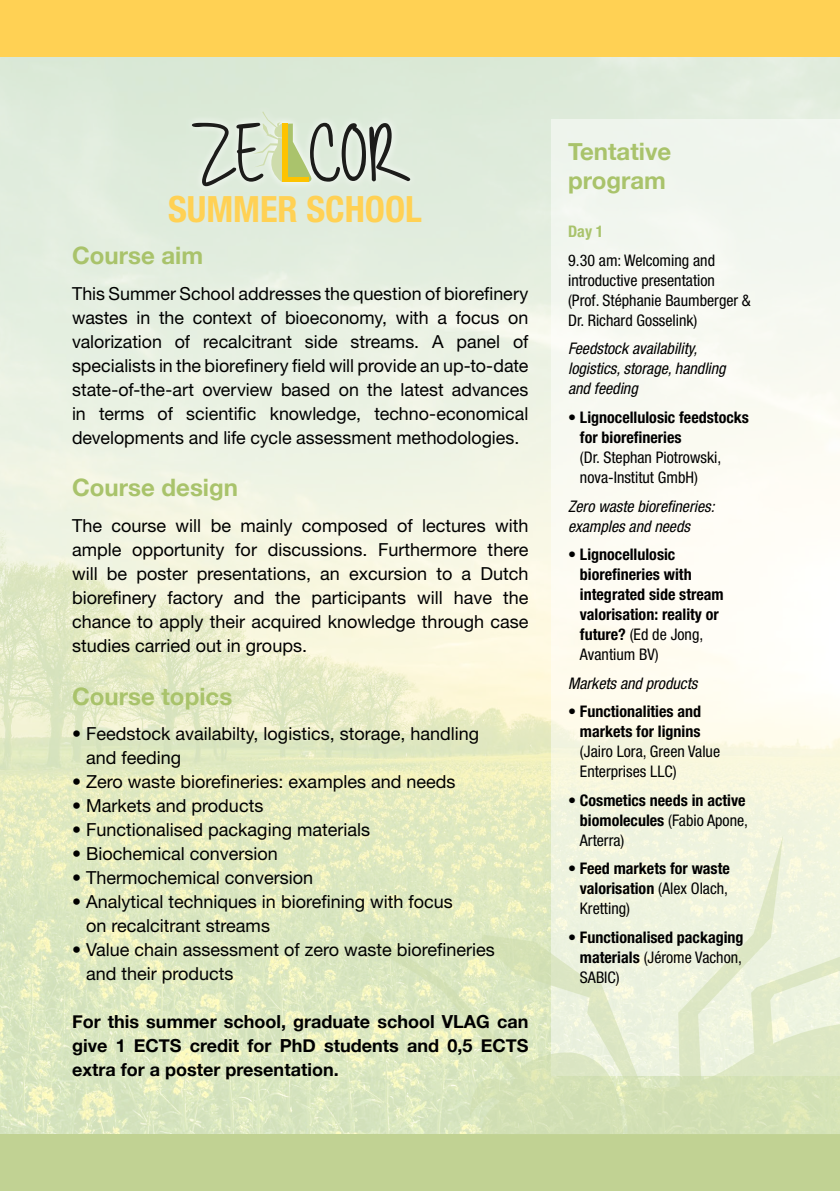
<style>
.page{position:relative;width:840px;height:1191px;background:#fff}
.page>*{position:absolute;margin:0;border:0;box-sizing:border-box;transform-origin:0 0}
.t1{font:700 condensed 36.2px "Helvetica Neue";color:#ffd154}
.t2{font:700 24px/28.8px "Helvetica Neue";color:#a9c36b}
.t3{font:18px/24px "Helvetica Neue";color:#000}
.t4{font:700 18px/24px "Helvetica Neue";color:#000;text-align:justify}
.t5{font:700 condensed 16px/20px "Helvetica Neue";color:#000}
.t6{font:condensed 16px/20px "Helvetica Neue";color:#000}
.t7{font:italic condensed 16px/20px "Helvetica Neue";color:#000}
.t8{font:700 condensed 16px "Helvetica Neue";color:#a9c36b}
.s1{font-weight:400}
</style>
<div class="page">
<img style="left:0;top:57px;width:839px;height:1077px">
<div style="left:0;top:1134px;width:839px;height:57px;background:#c1d293"></div>
<div style="left:0;top:0;width:839px;height:57px;background:#ffd154"></div>
<svg style="left:550px;top:120px;width:289px;height:715px;fill:#f9f9f1"></svg>
<svg style="left:363px;top:928px;width:118px;height:206px;background:#dee8c0"></svg>
<svg style="left:481px;top:835px;width:358px;height:299px;background:#e5ecce"></svg>
<div style="left:184px;top:104px;width:233px;height:90px;background:#deebda"></div>
<svg style="left:192px;top:112px;width:218px;height:74px"></svg>
<h1 class="t1" style="left:168px;top:188px;width:255px">SUMMER SCHOOL</h1>
<h2 class="t2" style="left:72px;top:242px;width:133px">Course aim</h2>
<p class="t3" style="left:72px;top:281px;width:457px;text-align:justify">This Summer School addresses the question of biorefinery wastes in the context of bioeconomy, with a focus on valorization of recalcitrant side streams. A panel of specialists in the biorefinery field will provide an up-to-date state-of-the-art overview based on the latest advances in terms of scientific knowledge, techno-economical developments and life cycle assessment methodologies.</p>
<h2 class="t2" style="left:72px;top:474px;width:167px">Course design</h2>
<p class="t3" style="left:72px;top:513px;width:457px;text-align:justify">The course will be mainly composed of lectures with ample opportunity for discussions. Furthermore there will be poster presentations, an excursion to a Dutch biorefinery factory and the participants will have the chance to apply their acquired knowledge through case studies carried out in groups.</p>
<h2 class="t2" style="left:72px;top:682px;width:161px">Course topics</h2>
<p class="t3" style="left:86px;top:721px;width:394px;text-indent:-14px">• Feedstock availabilty, logistics, storage, handling and feeding</p>
<p class="t3" style="left:72px;top:769px;width:385px">• Zero waste biorefineries: examples and needs</p>
<p class="t3" style="left:72px;top:793px;width:193px">• Markets and products</p>
<p class="t3" style="left:72px;top:817px;width:299px">• Functionalised packaging materials</p>
<p class="t3" style="left:72px;top:841px;width:207px">• Biochemical conversion</p>
<p class="t3" style="left:72px;top:865px;width:242px">• Thermochemical conversion</p>
<p class="t3" style="left:86px;top:889px;width:368px;text-indent:-14px">• Analytical techniques in biorefining with focus on recalcitrant streams</p>
<p class="t3" style="left:86px;top:937px;width:410px;text-indent:-14px">• Value chain assessment of zero waste biorefineries and their products</p>
<p class="t4" style="left:72px;top:1010px;width:457px">For this summer school, graduate school VLAG can give 1 ECTS credit for PhD students and 0,5 ECTS extra for a poster presentation.</p>
<h2 class="t2" style="left:567px;top:138px;width:105px">Tentative program</h2>
<p class="t8" style="left:567px;top:222px;width:37px">Day 1</p>
<p class="t6" style="left:567px;top:250px;width:184px">9.30 am: Welcoming and introductive presentation<br>(Prof. Stéphanie Baumberger &amp;<br>Dr. Richard Gosselink)</p>
<p class="t7" style="left:567px;top:339px;width:159px">Feedstock availability, logistics, storage, handling and feeding</p>
<p class="t5" style="left:579px;top:407px;width:170px;text-indent:-12px">• Lignocellulosic feedstocks for biorefineries</p>
<p class="t6" style="left:579px;top:447px;width:143px">(Dr. Stephan Piotrowski, nova-Institut GmbH)</p>
<p class="t7" style="left:567px;top:496px;width:148px">Zero waste biorefineries: examples and needs</p>
<p class="t5" style="left:579px;top:544px;width:145px;text-indent:-12px">• Lignocellulosic biorefineries with integrated side stream valorisation: reality or future? <span class="s1">(Ed de Jong,<br>Avantium BV)</span></p>
<p class="t7" style="left:567px;top:673px;width:131px">Markets and products</p>
<p class="t5" style="left:567px;top:701px;width:134px;text-align:right"><span class="s1">•</span> Functionalities and markets for lignins</p>
<p class="t6" style="left:579px;top:741px;width:142px">(Jairo Lora, Green Value<br>Enterprises LLC)</p>
<p class="t5" style="left:579px;top:789px;width:169px;text-indent:-12px">• Cosmetics needs in active biomolecules <span class="s1">(Fabio Apone,<br>Arterra)</span></p>
<p class="t5" style="left:579px;top:858px;width:151px;text-align:justify;text-indent:-12px">• Feed markets for waste valorisation <span class="s1">(Alex Olach, Kretting)</span></p>
<p class="t5" style="left:579px;top:926px;width:165px;text-align:justify;text-indent:-12px">• Functionalised packaging materials <span class="s1">(Jérome Vachon, SABIC)</span></p>
</div>
